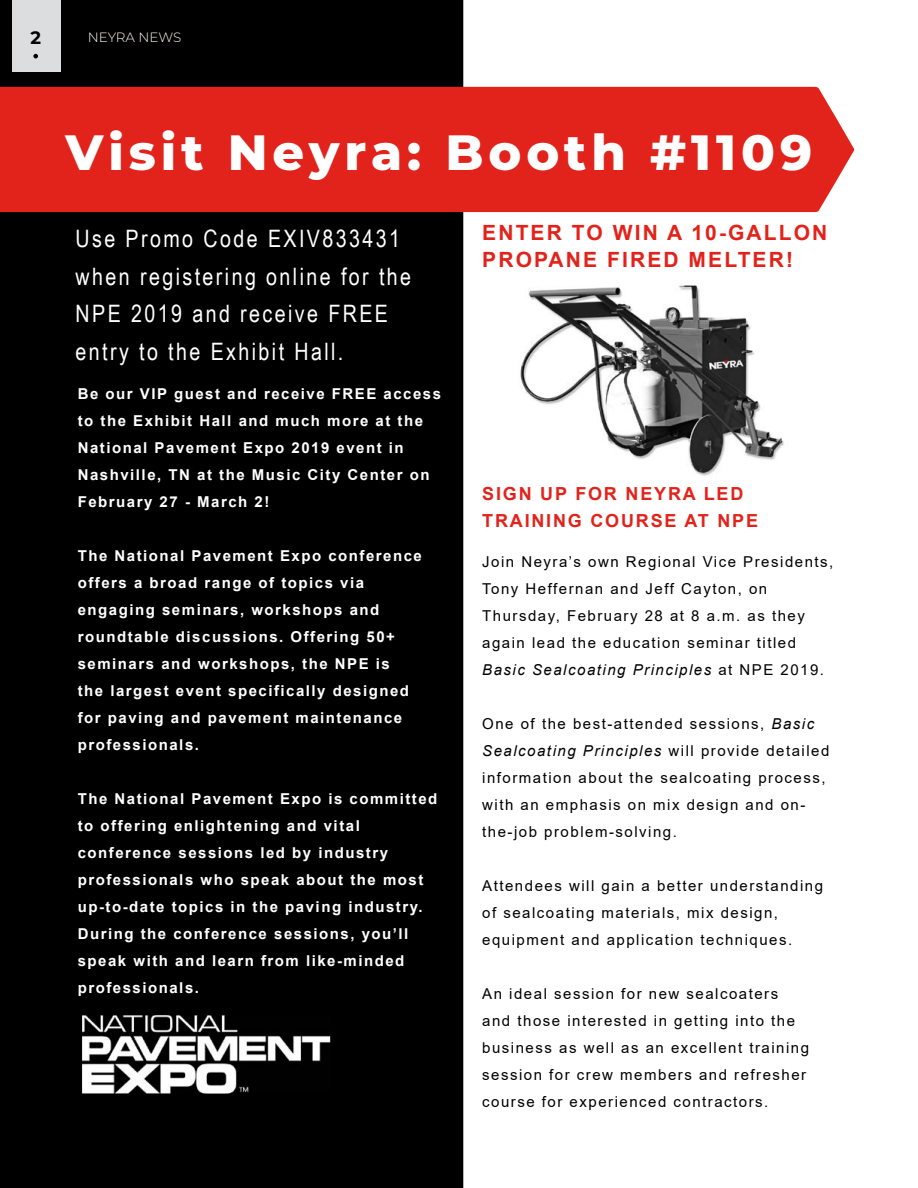
<style>
.page{position:relative;width:918px;height:1188px;background:#fff}
.page>*{position:absolute;margin:0;border:0;box-sizing:border-box;transform-origin:0 0}
.t1{font:800 49.5px "Montserrat";letter-spacing:.1em;color:#fff}
.t2{font:24px/37.5px "Arial Narrow";letter-spacing:.1em;color:#fff}
.t3{font:700 21px/27px "Arial";letter-spacing:.1em;color:#e2231b}
.t4{font:700 18px/27px "Arial";letter-spacing:.1em;color:#e2231b}
.t5{font:700 18px "Montserrat";color:#000}
.t6{font:700 15px/27px "Arial";letter-spacing:.1em;color:#fff}
.t7{font:15px/27px "Arial";letter-spacing:.1em;color:#000}
.t8{font:300 13.5px "Montserrat";letter-spacing:-.01em;color:#fbf6eb}
.s1{font-style:italic}
</style>
<div class="page">
<div style="left:0;top:0;width:463px;height:1188px;background:#000"></div>
<div style="left:0;top:87px;width:854px;height:125px;background:#e2231b"></div>
<img style="left:59px;top:995px;width:279px;height:108px">
<img style="left:520px;top:285px;width:264px;height:191px">
<div style="left:12px;top:0;width:49px;height:72px;background:#dcddde"></div>
<svg style="left:33px;top:54px;width:5px;height:5px"></svg>
<p class="t5" style="left:31px;top:25px;width:12px">2</p>
<p class="t8" style="left:88px;top:28px;width:95px">NEYRA NEWS</p>
<h1 class="t1" style="left:66px;top:116px;width:748px">Visit Neyra: Booth #1109</h1>
<h2 class="t2" style="left:76px;top:219px;width:337px">Use Promo Code EXIV833431 when registering online for the<br>NPE 2019 and receive FREE entry to the Exhibit Hall.</h2>
<p class="t6" style="left:78px;top:380px;width:365px">Be our VIP guest and receive FREE access to the Exhibit Hall and much more at the National Pavement Expo 2019 event in Nashville, TN at the Music City Center on February 27 - March 2!</p>
<p class="t6" style="left:78px;top:542px;width:346px">The National Pavement Expo conference offers a broad range of topics via engaging seminars, workshops and roundtable discussions. Offering 50+ seminars and workshops, the NPE is<br>the largest event specifically designed for paving and pavement maintenance professionals.</p>
<p class="t6" style="left:78px;top:785px;width:361px">The National Pavement Expo is committed to offering enlightening and vital conference sessions led by industry professionals who speak about the most up-to-date topics in the paving industry.<br>During the conference sessions, you’ll speak with and learn from like-minded professionals.</p>
<h3 class="t3" style="left:482px;top:219px;width:347px">ENTER TO WIN A 10-GALLON<br>PROPANE FIRED MELTER!</h3>
<p class="t4" style="left:482px;top:481px;width:277px">SIGN UP FOR NEYRA LED<br>TRAINING COURSE AT NPE</p>
<p class="t7" style="left:482px;top:548px;width:353px">Join Neyra’s own Regional Vice Presidents, Tony Heffernan and Jeff Cayton, on Thursday, February 28 at 8 a.m. as they again lead the education seminar titled <span class="s1">Basic Sealcoating Principles</span> at NPE 2019.</p>
<p class="t7" style="left:482px;top:710px;width:349px">One of the best-attended sessions, <span class="s1">Basic Sealcoating Principles</span> will provide detailed information about the sealcoating process, with an emphasis on mix design and on&shy;the-job problem-solving.</p>
<p class="t7" style="left:482px;top:872px;width:342px">Attendees will gain a better understanding of sealcoating materials, mix design, equipment and application techniques.</p>
<p class="t7" style="left:482px;top:980px;width:328px">An ideal session for new sealcoaters and those interested in getting into the business as well as an excellent training session for crew members and refresher course for experienced contractors.</p>
</div>
